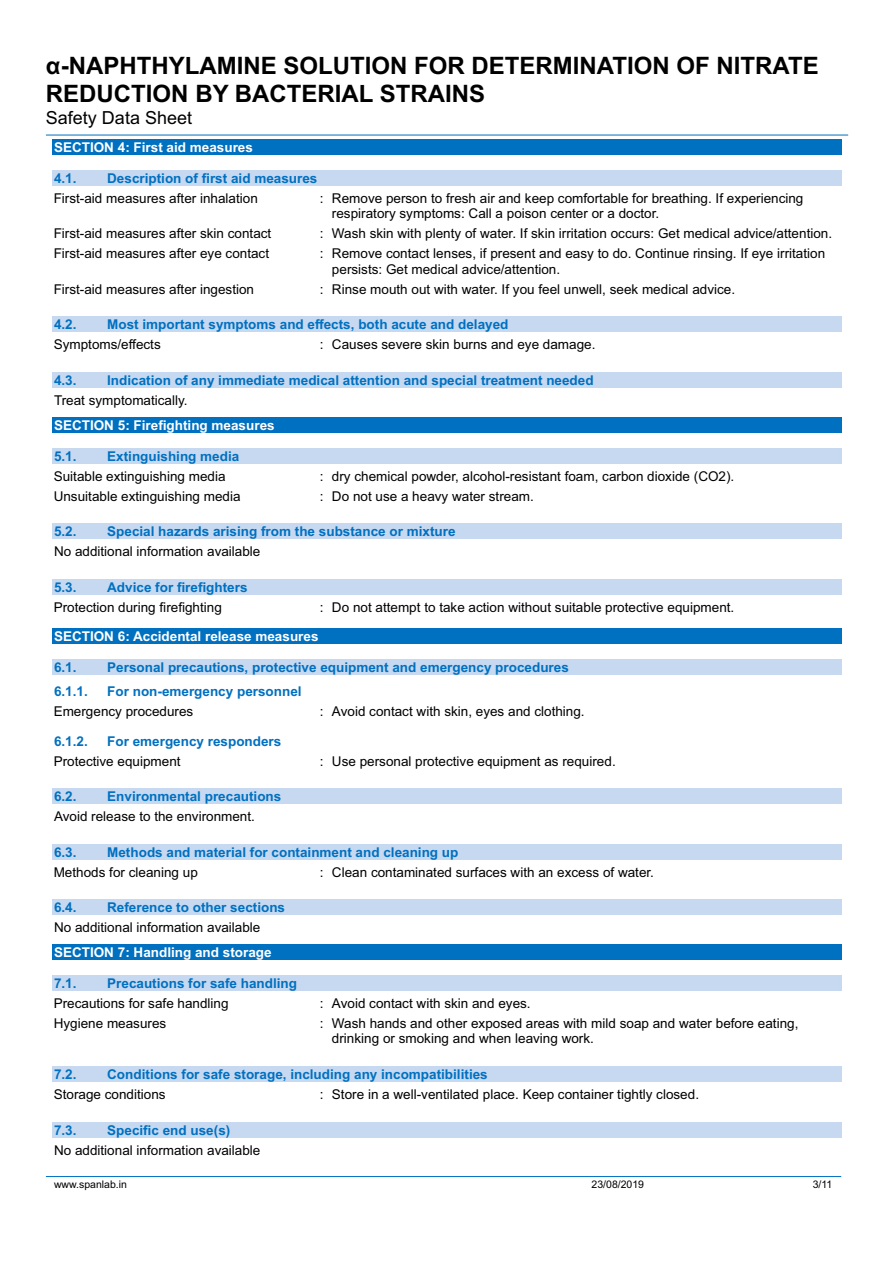
<style>
.page{position:relative;width:893px;height:1262px;background:#fff}
.page>*{position:absolute;margin:0;border:0;box-sizing:border-box;transform-origin:0 0}
.t1{font:700 24px/27.6px "Arial";color:#000}
.t2{font:18px "Arial";color:#000}
.t3{font:13.5px/15.5px "Arial";color:#000}
.t4{font:700 13.5px "Arial";color:#0070c0}
.t5{font:700 13.5px "Arial";color:#fff}
.t6{font:10.5px "Arial";color:#000}
</style>
<div class="page">
<hr style="left:46px;top:135px;width:802px;height:1px;background:#0070c0">
<hr style="left:46px;top:1176px;width:795px;height:1px;background:#0070c0">
<div style="left:52px;top:139px;width:789px;height:15px;background:#0070c0"></div>
<div style="left:52px;top:170px;width:789px;height:15px;background:#c6d9f1"></div>
<div style="left:52px;top:317px;width:789px;height:15px;background:#c6d9f1"></div>
<div style="left:52px;top:372px;width:789px;height:16px;background:#c6d9f1"></div>
<div style="left:52px;top:417px;width:789px;height:15px;background:#0070c0"></div>
<div style="left:52px;top:448px;width:789px;height:15px;background:#c6d9f1"></div>
<div style="left:52px;top:523px;width:789px;height:16px;background:#c6d9f1"></div>
<div style="left:52px;top:579px;width:789px;height:15px;background:#c6d9f1"></div>
<div style="left:52px;top:628px;width:789px;height:15px;background:#0070c0"></div>
<div style="left:52px;top:659px;width:789px;height:15px;background:#c6d9f1"></div>
<div style="left:52px;top:788px;width:789px;height:16px;background:#c6d9f1"></div>
<div style="left:52px;top:844px;width:789px;height:15px;background:#c6d9f1"></div>
<div style="left:52px;top:899px;width:789px;height:16px;background:#c6d9f1"></div>
<div style="left:52px;top:944px;width:789px;height:15px;background:#0070c0"></div>
<div style="left:52px;top:975px;width:789px;height:15px;background:#c6d9f1"></div>
<div style="left:52px;top:1066px;width:789px;height:15px;background:#c6d9f1"></div>
<div style="left:52px;top:1122px;width:789px;height:15px;background:#c6d9f1"></div>
<h1 class="t1" style="left:46px;top:54px;width:774px">α-NAPHTHYLAMINE SOLUTION FOR DETERMINATION OF NITRATE<br>REDUCTION BY BACTERIAL STRAINS</h1>
<h2 class="t2" style="left:46px;top:111px;width:148px">Safety Data Sheet</h2>
<p class="t5" style="left:54px;top:142px;width:200px">SECTION 4: First aid measures</p>
<p class="t4" style="left:54px;top:173px;width:24px">4.1.</p>
<p class="t4" style="left:107px;top:173px;width:212px">Description of first aid measures</p>
<p class="t3" style="left:54px;top:191px;width:206px">First-aid measures after inhalation</p>
<p class="t3" style="left:332px;top:191px;width:473px;text-indent:-12px">: Remove person to fresh air and keep comfortable for breathing. If experiencing respiratory symptoms: Call a poison center or a doctor.</p>
<p class="t3" style="left:54px;top:227px;width:219px">First-aid measures after skin contact</p>
<p class="t3" style="left:320px;top:227px;width:513px">: Wash skin with plenty of water. If skin irritation occurs: Get medical advice/attention.</p>
<p class="t3" style="left:54px;top:247px;width:217px">First-aid measures after eye contact</p>
<p class="t3" style="left:332px;top:247px;width:494px;text-indent:-12px">: Remove contact lenses, if present and easy to do. Continue rinsing. If eye irritation persists: Get medical advice/attention.</p>
<p class="t3" style="left:54px;top:282px;width:202px">First-aid measures after ingestion</p>
<p class="t3" style="left:320px;top:282px;width:416px">: Rinse mouth out with water. If you feel unwell, seek medical advice.</p>
<p class="t4" style="left:54px;top:319px;width:24px">4.2.</p>
<p class="t4" style="left:107px;top:319px;width:403px">Most important symptoms and effects, both acute and delayed</p>
<p class="t3" style="left:54px;top:338px;width:108px">Symptoms/effects</p>
<p class="t3" style="left:320px;top:338px;width:277px">: Causes severe skin burns and eye damage.</p>
<p class="t4" style="left:54px;top:375px;width:24px">4.3.</p>
<p class="t4" style="left:107px;top:375px;width:488px">Indication of any immediate medical attention and special treatment needed</p>
<p class="t3" style="left:54px;top:394px;width:135px">Treat symptomatically.</p>
<p class="t5" style="left:54px;top:420px;width:222px">SECTION 5: Firefighting measures</p>
<p class="t4" style="left:54px;top:451px;width:24px">5.1.</p>
<p class="t4" style="left:107px;top:451px;width:134px">Extinguishing media</p>
<p class="t3" style="left:54px;top:469px;width:173px">Suitable extinguishing media</p>
<p class="t3" style="left:320px;top:469px;width:416px">: dry chemical powder, alcohol-resistant foam, carbon dioxide (CO2).</p>
<p class="t3" style="left:54px;top:489px;width:188px">Unsuitable extinguishing media</p>
<p class="t3" style="left:320px;top:489px;width:215px">: Do not use a heavy water stream.</p>
<p class="t4" style="left:54px;top:526px;width:24px">5.2.</p>
<p class="t4" style="left:107px;top:526px;width:350px">Special hazards arising from the substance or mixture</p>
<p class="t3" style="left:54px;top:545px;width:208px">No additional information available</p>
<p class="t4" style="left:54px;top:582px;width:24px">5.3.</p>
<p class="t4" style="left:107px;top:582px;width:142px">Advice for firefighters</p>
<p class="t3" style="left:54px;top:600px;width:170px">Protection during firefighting</p>
<p class="t3" style="left:320px;top:600px;width:416px">: Do not attempt to take action without suitable protective equipment.</p>
<p class="t5" style="left:54px;top:631px;width:266px">SECTION 6: Accidental release measures</p>
<p class="t4" style="left:54px;top:662px;width:24px">6.1.</p>
<p class="t4" style="left:107px;top:662px;width:463px">Personal precautions, protective equipment and emergency procedures</p>
<p class="t4" style="left:54px;top:686px;width:35px">6.1.1.</p>
<p class="t4" style="left:107px;top:686px;width:196px">For non-emergency personnel</p>
<p class="t3" style="left:54px;top:705px;width:141px">Emergency procedures</p>
<p class="t3" style="left:320px;top:705px;width:266px">: Avoid contact with skin, eyes and clothing.</p>
<p class="t4" style="left:54px;top:735px;width:35px">6.1.2.</p>
<p class="t4" style="left:107px;top:735px;width:176px">For emergency responders</p>
<p class="t3" style="left:54px;top:754px;width:128px">Protective equipment</p>
<p class="t3" style="left:320px;top:754px;width:297px">: Use personal protective equipment as required.</p>
<p class="t4" style="left:54px;top:791px;width:24px">6.2.</p>
<p class="t4" style="left:107px;top:791px;width:176px">Environmental precautions</p>
<p class="t3" style="left:54px;top:810px;width:202px">Avoid release to the environment.</p>
<p class="t4" style="left:54px;top:847px;width:24px">6.3.</p>
<p class="t4" style="left:107px;top:847px;width:353px">Methods and material for containment and cleaning up</p>
<p class="t3" style="left:54px;top:865px;width:146px">Methods for cleaning up</p>
<p class="t3" style="left:320px;top:865px;width:335px">: Clean contaminated surfaces with an excess of water.</p>
<p class="t4" style="left:54px;top:902px;width:24px">6.4.</p>
<p class="t4" style="left:107px;top:902px;width:179px">Reference to other sections</p>
<p class="t3" style="left:54px;top:921px;width:208px">No additional information available</p>
<p class="t5" style="left:54px;top:947px;width:219px">SECTION 7: Handling and storage</p>
<p class="t4" style="left:54px;top:978px;width:24px">7.1.</p>
<p class="t4" style="left:107px;top:978px;width:191px">Precautions for safe handling</p>
<p class="t3" style="left:54px;top:996px;width:176px">Precautions for safe handling</p>
<p class="t3" style="left:320px;top:996px;width:212px">: Avoid contact with skin and eyes.</p>
<p class="t3" style="left:54px;top:1016px;width:114px">Hygiene measures</p>
<p class="t3" style="left:332px;top:1016px;width:468px;text-indent:-12px">: Wash hands and other exposed areas with mild soap and water before eating, drinking or smoking and when leaving work.</p>
<p class="t4" style="left:54px;top:1069px;width:24px">7.2.</p>
<p class="t4" style="left:107px;top:1069px;width:382px">Conditions for safe storage, including any incompatibilities</p>
<p class="t3" style="left:54px;top:1087px;width:113px">Storage conditions</p>
<p class="t3" style="left:320px;top:1087px;width:380px">: Store in a well-ventilated place. Keep container tightly closed.</p>
<p class="t4" style="left:54px;top:1124px;width:24px">7.3.</p>
<p class="t4" style="left:107px;top:1124px;width:125px">Specific end use(s)</p>
<p class="t3" style="left:54px;top:1143px;width:208px">No additional information available</p>
<p class="t6" style="left:54px;top:1180px;width:74px">www.spanlab.in</p>
<p class="t6" style="left:591px;top:1180px;width:54px">23/08/2019</p>
<p class="t6" style="left:812px;top:1180px;width:21px">3/11</p>
</div>
